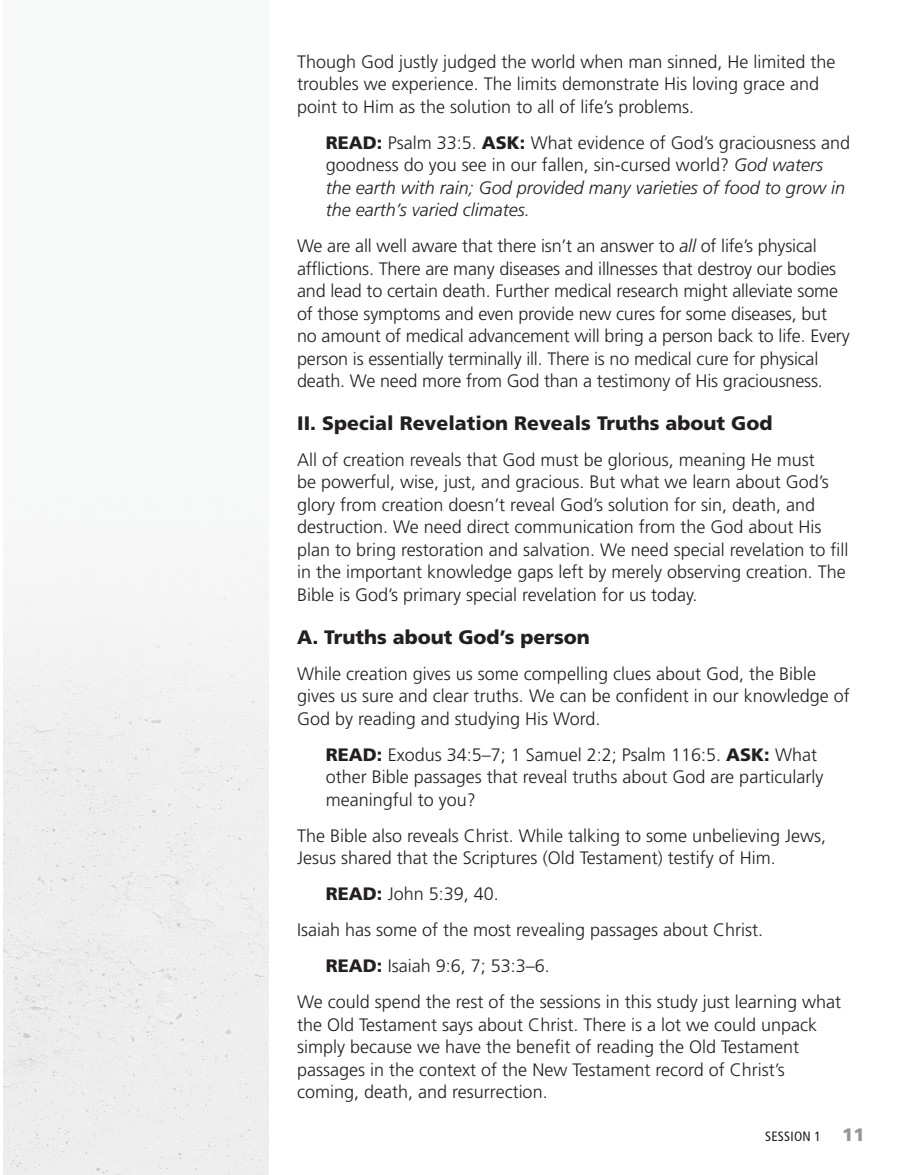
<style>
.page{position:relative;width:905px;height:1175px;background:#fff}
.page>*{position:absolute;margin:0;border:0;box-sizing:border-box;transform-origin:0 0}
.Outline_head_1{font:900 19.5px "Frutiger LT Std";color:#231f20}
.Outline_head_2{font:900 19.5px "Frutiger LT Std";color:#231f20}
.Body-NO_indent{font:300 18px/22.5px "Frutiger LT Std";color:#231f20}
.ASK-body_indent{font:italic 300 18px/22.5px "Frutiger LT Std";color:#231f20}
.ASK-body_indent-2{font:300 18px/22.5px "Frutiger LT Std";color:#231f20}
.Running_Footer-RIGHT{font:condensed 13.5px "Frutiger LT Std";letter-spacing:.02em;color:#231f20}
.s1{font-weight:900;font-style:normal}
.s2{font-style:normal}
.s3{font-style:italic}
.s4{font-weight:900}
.s5{font-weight:900;font-stretch:normal;font-size:18px;color:#939598}
</style>
<div class="page">
<div style="left:3px;top:549px;width:266px;height:625px;background:#eeefef"></div>
<p class="Body-NO_indent" style="left:297px;top:50px;width:540px">Though God justly judged the world when man sinned, He limited the troubles we experience. The limits demonstrate His loving grace and point to Him as the solution to all of life’s problems.</p>
<p class="ASK-body_indent" style="left:326px;top:131px;width:526px"><span class="s1">READ:</span> <span class="s2">Psalm 33:5.</span> <span class="s1">ASK:</span> <span class="s2">What evidence of God’s graciousness and goodness do you see in our fallen, sin-cursed world?</span> God waters the earth with rain; God provided many varieties of food to grow in the earth’s varied climates.</p>
<p class="Body-NO_indent" style="left:297px;top:235px;width:554px">We are all well aware that there isn’t an answer to <span class="s3">all</span> of life’s physical afflictions. There are many diseases and illnesses that destroy our bodies and lead to certain death. Further medical research might alleviate some of those symptoms and even provide new cures for some diseases, but no amount of medical advancement will bring a person back to life. Every person is essentially terminally ill. There is no medical cure for physical death. We need more from God than a testimony of His graciousness.</p>
<p class="Outline_head_1" style="left:297px;top:411px;width:476px">II. Special Revelation Reveals Truths about God</p>
<p class="Body-NO_indent" style="left:297px;top:449px;width:553px">All of creation reveals that God must be glorious, meaning He must<br>be powerful, wise, just, and gracious. But what we learn about God’s glory from creation doesn’t reveal God’s solution for sin, death, and destruction. We need direct communication from the God about His plan to bring restoration and salvation. We need special revelation to fill in the important knowledge gaps left by merely observing creation. The Bible is God’s primary special revelation for us today.</p>
<p class="Outline_head_2" style="left:297px;top:625px;width:294px">A. Truths about God’s person</p>
<p class="Body-NO_indent" style="left:297px;top:662px;width:554px">While creation gives us some compelling clues about God, the Bible gives us sure and clear truths. We can be confident in our knowledge of<br>God by reading and studying His Word.</p>
<p class="ASK-body_indent-2" style="left:326px;top:743px;width:499px"><span class="s4">READ:</span> Exodus 34:5–7; 1 Samuel 2:2; Psalm 116:5. <span class="s4">ASK:</span> What other Bible passages that reveal truths about God are particularly meaningful to you?</p>
<p class="Body-NO_indent" style="left:297px;top:824px;width:530px">The Bible also reveals Christ. While talking to some unbelieving Jews,<br>Jesus shared that the Scriptures (Old Testament) testify of Him.</p>
<p class="ASK-body_indent-2" style="left:326px;top:883px;width:175px"><span class="s4">READ:</span> John 5:39, 40.</p>
<p class="Body-NO_indent" style="left:297px;top:919px;width:467px">Isaiah has some of the most revealing passages about Christ.</p>
<p class="ASK-body_indent-2" style="left:326px;top:955px;width:226px"><span class="s4">READ:</span> Isaiah 9:6, 7; 53:3–6.</p>
<p class="Body-NO_indent" style="left:297px;top:991px;width:545px">We could spend the rest of the sessions in this study just learning what the Old Testament says about Christ. There is a lot we could unpack simply because we have the benefit of reading the Old Testament passages in the context of the New Testament record of Christ’s coming, death, and resurrection.</p>
<p class="Running_Footer-RIGHT" style="left:765px;top:1128px;width:101px">SESSION 1 <span class="s5">11</span></p>
</div>
